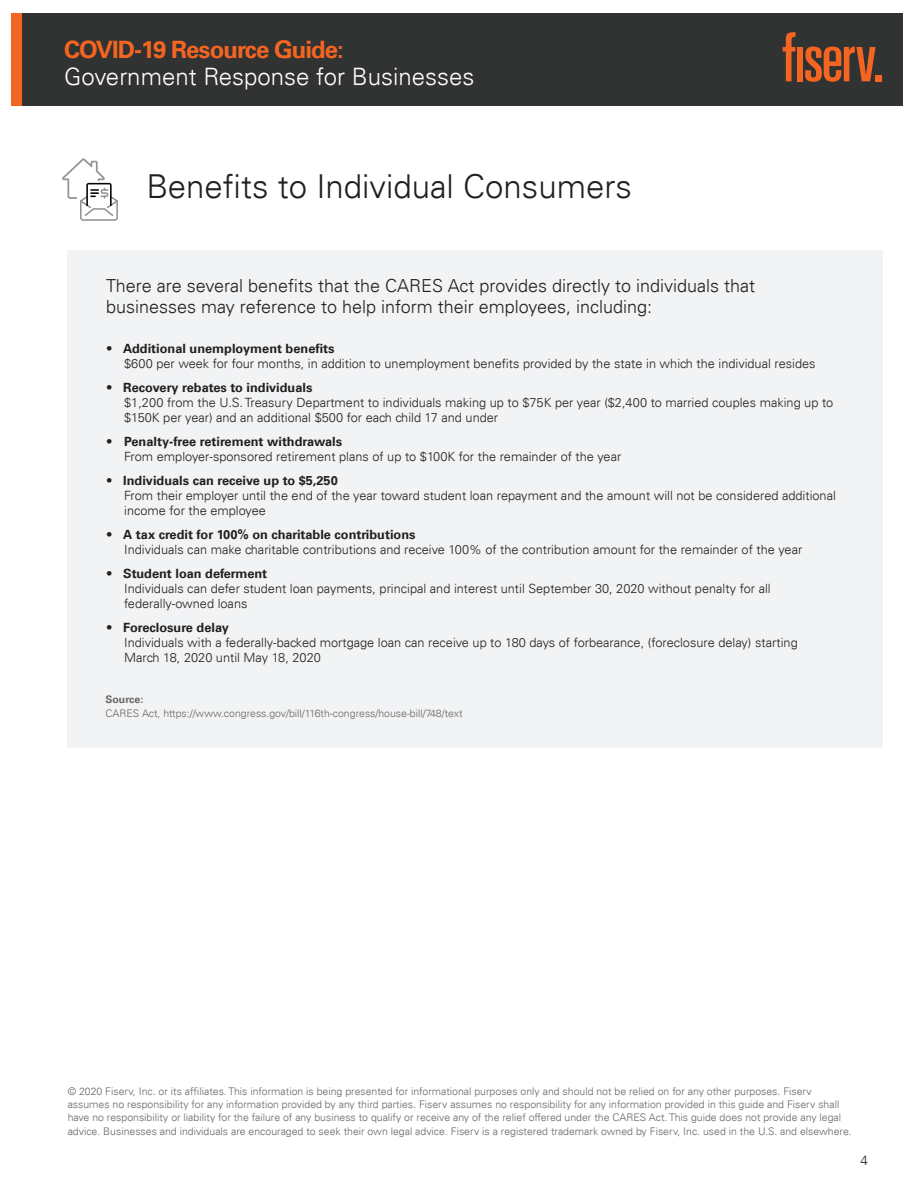
<style>
.page{position:relative;width:918px;height:1188px;background:#fff}
.page>*{position:absolute;margin:0;border:0;box-sizing:border-box;transform-origin:0 0}
.t1{font:300 33px "Univers For Fiserv 45";color:#231f20}
.t2{font:300 24px "Univers For Fiserv 45";color:#fff}
.t3{font:700 24px "Univers For Fiserv 65";letter-spacing:-.04em;color:#f36521}
.t4{font:300 18px/21px "Univers For Fiserv 45";color:#231f20}
.t5{font:300 13.5px "Univers For Fiserv 45";color:#231f20}
.t6{font:300 12.75px/15px "Univers For Fiserv 45";color:#231f20}
.t7{font:700 12.75px "Univers For Fiserv 65";color:#231f20}
.t8{font:300 10.5px/13.2px "Univers For Fiserv 45";color:#666}
.t9{font:700 10.5px "Univers For Fiserv 65";color:#666}
.s1{font-family:"Univers For Fiserv 45";font-weight:300}
</style>
<div class="page">
<div style="left:67px;top:251px;width:816px;height:497px;background:#f2f3f4"></div>
<div style="left:11px;top:13px;width:892px;height:93px;background:#313232"></div>
<div style="left:11px;top:13px;width:11px;height:93px;background:#f36521"></div>
<svg style="left:783px;top:32px;width:13px;height:49px"></svg>
<div style="left:797px;top:47px;width:6px;height:34px;background:#f36521"></div>
<svg style="left:805px;top:47px;width:76px;height:35px"></svg>
<svg style="left:62px;top:158px;width:56px;height:63px"></svg>
<h2 class="t3" style="left:64px;top:35px;width:281px">COVID-19 Resource Guide:</h2>
<h2 class="t2" style="left:64px;top:62px;width:412px">Government Response for Businesses</h2>
<h1 class="t1" style="left:147px;top:167px;width:487px">Benefits to Individual Consumers</h1>
<h3 class="t4" style="left:106px;top:275px;width:650px">There are several benefits that the CARES Act provides directly to individuals that businesses may reference to help inform their employees, including:</h3>
<p class="t7" style="left:106px;top:341px;width:230px"><span class="s1">•</span> Additional unemployment benefits</p>
<p class="t6" style="left:124px;top:356px;width:693px">$600 per week for four months, in addition to unemployment benefits provided by the state in which the individual resides</p>
<p class="t7" style="left:106px;top:380px;width:208px"><span class="s1">•</span> Recovery rebates to individuals</p>
<p class="t6" style="left:124px;top:395px;width:711px">$1,200 from the U.S. Treasury Department to individuals making up to $75K per year ($2,400 to married couples making up to $150K per year) and an additional $500 for each child 17 and under</p>
<p class="t7" style="left:106px;top:434px;width:237px"><span class="s1">•</span> Penalty-free retirement withdrawals</p>
<p class="t6" style="left:124px;top:449px;width:499px">From employer-sponsored retirement plans of up to $100K for the remainder of the year</p>
<p class="t7" style="left:106px;top:473px;width:233px"><span class="s1">•</span> Individuals can receive up to $5,250</p>
<p class="t6" style="left:124px;top:488px;width:713px">From their employer until the end of the year toward student loan repayment and the amount will not be considered additional income for the employee</p>
<p class="t7" style="left:106px;top:527px;width:311px"><span class="s1">•</span> A tax credit for 100% on charitable contributions</p>
<p class="t6" style="left:124px;top:542px;width:680px">Individuals can make charitable contributions and receive 100% of the contribution amount for the remainder of the year</p>
<p class="t7" style="left:106px;top:566px;width:163px"><span class="s1">•</span> Student loan deferment</p>
<p class="t6" style="left:124px;top:581px;width:648px">Individuals can defer student loan payments, principal and interest until September 30, 2020 without penalty for all federally-owned loans</p>
<p class="t7" style="left:106px;top:620px;width:124px"><span class="s1">•</span> Foreclosure delay</p>
<p class="t6" style="left:124px;top:635px;width:675px">Individuals with a federally-backed mortgage loan can receive up to 180 days of forbearance, (foreclosure delay) starting<br>March 18, 2020 until May 18, 2020</p>
<p class="t9" style="left:106px;top:693px;width:39px">Source:</p>
<p class="t8" style="left:106px;top:706px;width:359px">CARES Act, https://www.congress.gov/bill/116th-congress/house-bill/748/text</p>
<p class="t8" style="left:68px;top:1085px;width:786px">© 2020 Fiserv, Inc. or its affiliates. This information is being presented for informational purposes only and should not be relied on for any other purposes. Fiserv assumes no responsibility for any information provided by any third parties. Fiserv assumes no responsibility for any information provided in this guide and Fiserv shall have no responsibility or liability for the failure of any business to qualify or receive any of the relief offered under the CARES Act. This guide does not provide any legal advice. Businesses and individuals are encouraged to seek their own legal advice. Fiserv is a registered trademark owned by Fiserv, Inc. used in the U.S. and elsewhere.</p>
<p class="t5" style="left:861px;top:1152px;width:9px">4</p>
</div>
